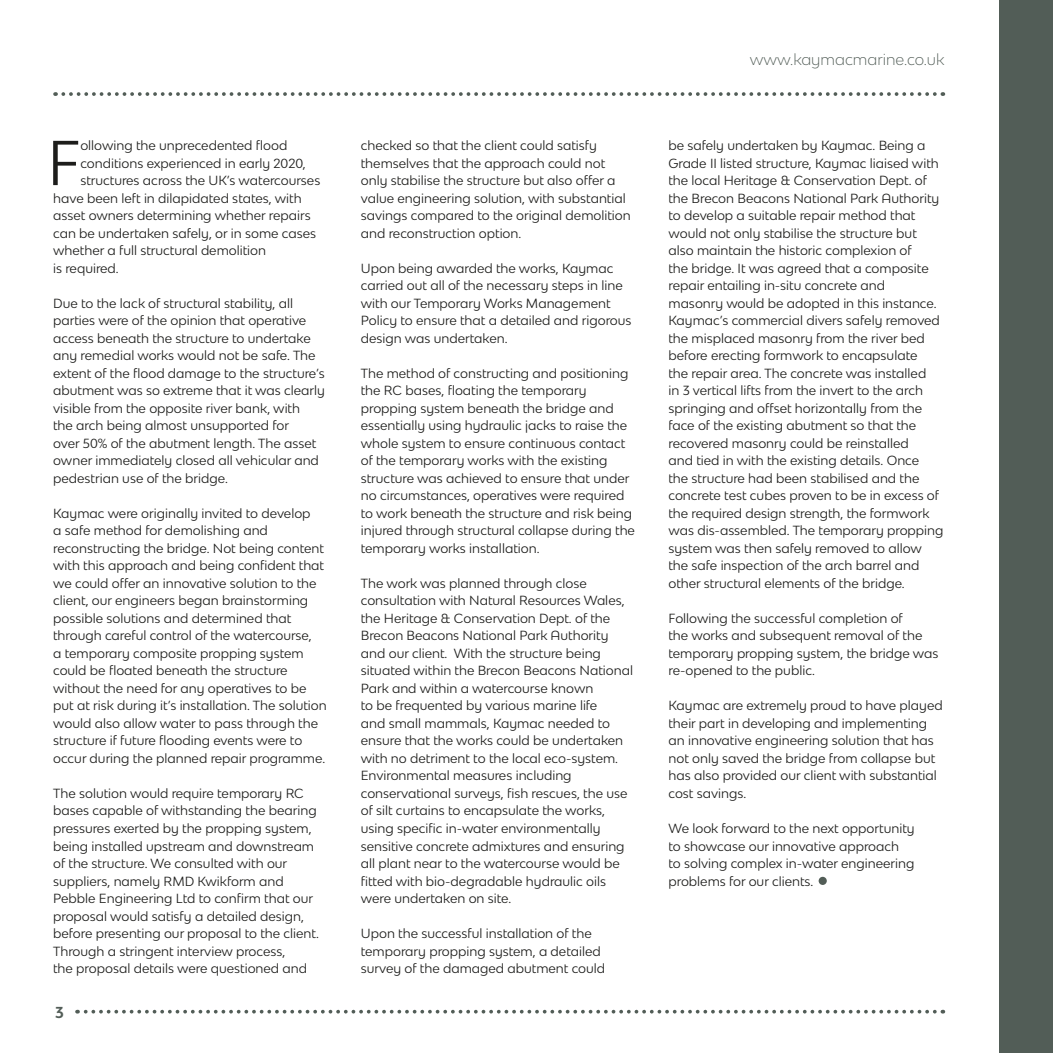
<style>
.page{position:relative;width:1053px;height:1053px;background:#fff}
.page>*{position:absolute;margin:0;border:0;box-sizing:border-box;transform-origin:0 0}
.t1{font:59.75px "Bw Modelica SS01";color:#1d1d1b}
.t2{font:300 15px "Bw Modelica SS01";color:#525d57}
.t3{font:700 15px "Bw Modelica SS01";color:#525d57}
.t4{font:12.5px/17.5px "Bw Modelica SS01";color:#1d1d1b}
</style>
<div class="page">
<svg style="left:77px;top:1009px;width:857px;height:4px"></svg>
<svg style="left:55px;top:92px;width:879px;height:4px"></svg>
<div style="left:818px;top:876px;width:8px;height:8px;background:#525d57;border-radius:50%"></div>
<div style="left:999px;top:0;width:53px;height:1052px;background:#525d57"></div>
<h1 class="t1" style="left:47px;top:124px;width:35px">F</h1>
<p class="t4" style="left:80px;top:136px;width:208px">ollowing the unprecedented flood</p>
<p class="t4" style="left:80px;top:154px;width:227px">conditions experienced in early 2020,</p>
<p class="t4" style="left:80px;top:171px;width:241px">structures across the UK’s watercourses</p>
<p class="t4" style="left:53px;top:189px;width:250px">have been left in dilapidated states, with</p>
<p class="t4" style="left:53px;top:206px;width:259px">asset owners determining whether repairs</p>
<p class="t4" style="left:53px;top:224px;width:264px">can be undertaken safely, or in some cases</p>
<p class="t4" style="left:53px;top:241px;width:214px">whether a full structural demolition</p>
<p class="t4" style="left:53px;top:259px;width:67px">is required.</p>
<p class="t4" style="left:53px;top:294px;width:273px">Due to the lack of structural stability, all parties were of the opinion that operative access beneath the structure to undertake any remedial works would not be safe. The extent of the flood damage to the structure’s abutment was so extreme that it was clearly visible from the opposite river bank, with<br>the arch being almost unsupported for<br>over 50% of the abutment length. The asset owner immediately closed all vehicular and pedestrian use of the bridge.</p>
<p class="t4" style="left:53px;top:504px;width:275px">Kaymac were originally invited to develop<br>a safe method for demolishing and reconstructing the bridge. Not being content with this approach and being confident that we could offer an innovative solution to the client, our engineers began brainstorming possible solutions and determined that through careful control of the watercourse,<br>a temporary composite propping system could be floated beneath the structure without the need for any operatives to be put at risk during it’s installation. The solution would also allow water to pass through the structure if future flooding events were to occur during the planned repair programme.</p>
<p class="t4" style="left:53px;top:784px;width:267px">The solution would require temporary RC bases capable of withstanding the bearing pressures exerted by the propping system, being installed upstream and downstream of the structure. We consulted with our suppliers, namely RMD Kwikform and Pebble Engineering Ltd to confirm that our proposal would satisfy a detailed design, before presenting our proposal to the client.<br>Through a stringent interview process,<br>the proposal details were questioned and</p>
<p class="t3" style="left:55px;top:1002px;width:10px">3</p>
<p class="t4" style="left:361px;top:136px;width:271px">checked so that the client could satisfy themselves that the approach could not only stabilise the structure but also offer a value engineering solution, with substantial savings compared to the original demolition and reconstruction option.</p>
<p class="t4" style="left:361px;top:259px;width:272px">Upon being awarded the works, Kaymac carried out all of the necessary steps in line with our Temporary Works Management Policy to ensure that a detailed and rigorous design was undertaken.</p>
<p class="t4" style="left:361px;top:364px;width:276px">The method of constructing and positioning the RC bases, floating the temporary propping system beneath the bridge and essentially using hydraulic jacks to raise the whole system to ensure continuous contact of the temporary works with the existing structure was achieved to ensure that under no circumstances, operatives were required to work beneath the structure and risk being injured through structural collapse during the temporary works installation.</p>
<p class="t4" style="left:361px;top:574px;width:274px">The work was planned through close consultation with Natural Resources Wales, the Heritage &amp; Conservation Dept. of the Brecon Beacons National Park Authority and our client. With the structure being situated within the Brecon Beacons National Park and within a watercourse known<br>to be frequented by various marine life<br>and small mammals, Kaymac needed to ensure that the works could be undertaken with no detriment to the local eco-system.<br>Environmental measures including conservational surveys, fish rescues, the use of silt curtains to encapsulate the works, using specific in-water environmentally sensitive concrete admixtures and ensuring all plant near to the watercourse would be fitted with bio-degradable hydraulic oils were undertaken on site.</p>
<p class="t4" style="left:361px;top:924px;width:246px">Upon the successful installation of the temporary propping system, a detailed survey of the damaged abutment could</p>
<p class="t2" style="left:750px;top:50px;width:196px">www.kaymacmarine.co.uk</p>
<p class="t4" style="left:668px;top:136px;width:276px">be safely undertaken by Kaymac. Being a Grade II listed structure, Kaymac liaised with the local Heritage &amp; Conservation Dept. of the Brecon Beacons National Park Authority to develop a suitable repair method that would not only stabilise the structure but also maintain the historic complexion of<br>the bridge. It was agreed that a composite repair entailing in-situ concrete and<br>masonry would be adopted in this instance.<br>Kaymac’s commercial divers safely removed the misplaced masonry from the river bed before erecting formwork to encapsulate<br>the repair area. The concrete was installed<br>in 3 vertical lifts from the invert to the arch springing and offset horizontally from the face of the existing abutment so that the recovered masonry could be reinstalled<br>and tied in with the existing details. Once<br>the structure had been stabilised and the concrete test cubes proven to be in excess of the required design strength, the formwork was dis-assembled. The temporary propping system was then safely removed to allow the safe inspection of the arch barrel and other structural elements of the bridge.</p>
<p class="t4" style="left:668px;top:609px;width:271px">Following the successful completion of<br>the works and subsequent removal of the temporary propping system, the bridge was re-opened to the public.</p>
<p class="t4" style="left:668px;top:696px;width:276px">Kaymac are extremely proud to have played their part in developing and implementing an innovative engineering solution that has not only saved the bridge from collapse but has also provided our client with substantial cost savings.</p>
<p class="t4" style="left:668px;top:819px;width:247px">We look forward to the next opportunity to showcase our innovative approach to solving complex in-water engineering problems for our clients.</p>
</div>
